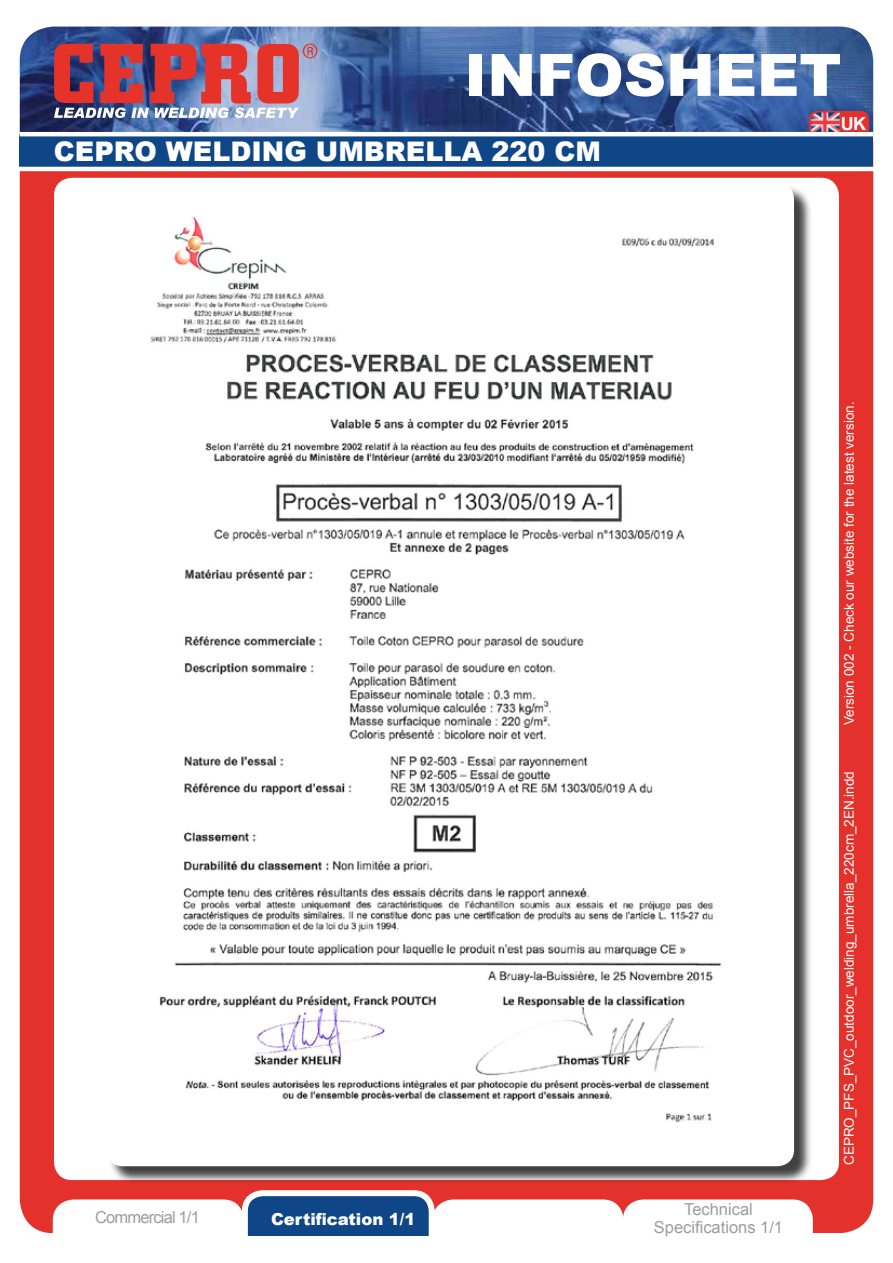
<style>
.page{position:relative;width:893px;height:1263px;background:#fff}
.page>*{position:absolute;margin:0;border:0;box-sizing:border-box;transform-origin:0 0}
.t1{font:900 58.5px "Arial";color:#fff}
.t2{font:900 27px "Arial";color:#fff}
.t3{font:700 18px "Arial";color:#fff}
.t4{font:16.5px/18px "Arial";color:#9d9d9c;text-align:center}
.t5{font:900 16.5px "Arial";color:#fff}
.t6{font:16.5px "Arial";letter-spacing:-.05em;color:#9d9d9c}
.t7{font:13.5px "Arial";color:#fff}
</style>
<div class="page">
<div style="left:20px;top:108px;width:853px;height:1125px;background:#e4312b;border-radius:34px"></div>
<img style="left:20px;top:27px;width:853px;height:105px">
<div style="left:20px;top:134px;width:853px;height:35px;background:#0e4687"></div>
<svg style="left:54px;top:44px;width:263px;height:74px;background:#af6172"></svg>
<div style="left:54px;top:178px;width:785px;height:1002px;background:#fff;border-radius:18px"></div>
<hr style="left:20px;top:132px;width:853px;height:4px;background:#fff">
<hr style="left:17px;top:167px;width:860px;height:4px;background:#fff">
<svg style="left:53px;top:1190px;width:570px;height:46px"></svg>
<div style="left:625px;top:1202px;width:186px;height:55px;background:#fff;border-radius:18px"></div>
<div style="left:623px;top:1199px;width:190px;height:60px;border:4px solid #fff;border-radius:18px"></div>
<div style="left:9px;top:1236px;width:883px;height:27px;background:#fff"></div>
<svg style="left:807px;top:109px;width:64px;height:23px"></svg>
<img style="left:811px;top:113px;width:29px;height:19px">
<div style="left:109px;top:185px;width:704px;height:1000px;background:#000;opacity:.75"></div>
<img style="left:109px;top:185px;width:685px;height:981px">
<h1 class="t1" style="left:465px;top:33px;width:387px">DATASHEET</h1>
<h1 class="t1" style="left:465px;top:33px;width:378px">INFOSHEET</h1>
<h2 class="t2" style="left:54px;top:132px;width:549px">CEPRO WELDING UMBRELLA 220 CM</h2>
<h3 class="t3" style="left:841px;top:112px;width:27px">UK</h3>
<p class="t6" style="left:95px;top:1207px;width:106px">Commercial 1/1</p>
<p class="t5" style="left:271px;top:1207px;width:146px">Certification 1/1</p>
<p class="t4" style="left:654px;top:1200px;width:131px">Technical<br>Specifications 1/1</p>
<p class="t7" style="left:840px;top:725px;width:325px;rotate:-90deg">Version 002 - Check our website for the latest version.</p>
<p class="t7" style="left:840px;top:1165px;width:395px;rotate:-90deg">CEPRO_PFS_PVC_outdoor_welding_umbrella_220cm_2EN.indd</p>
</div>
